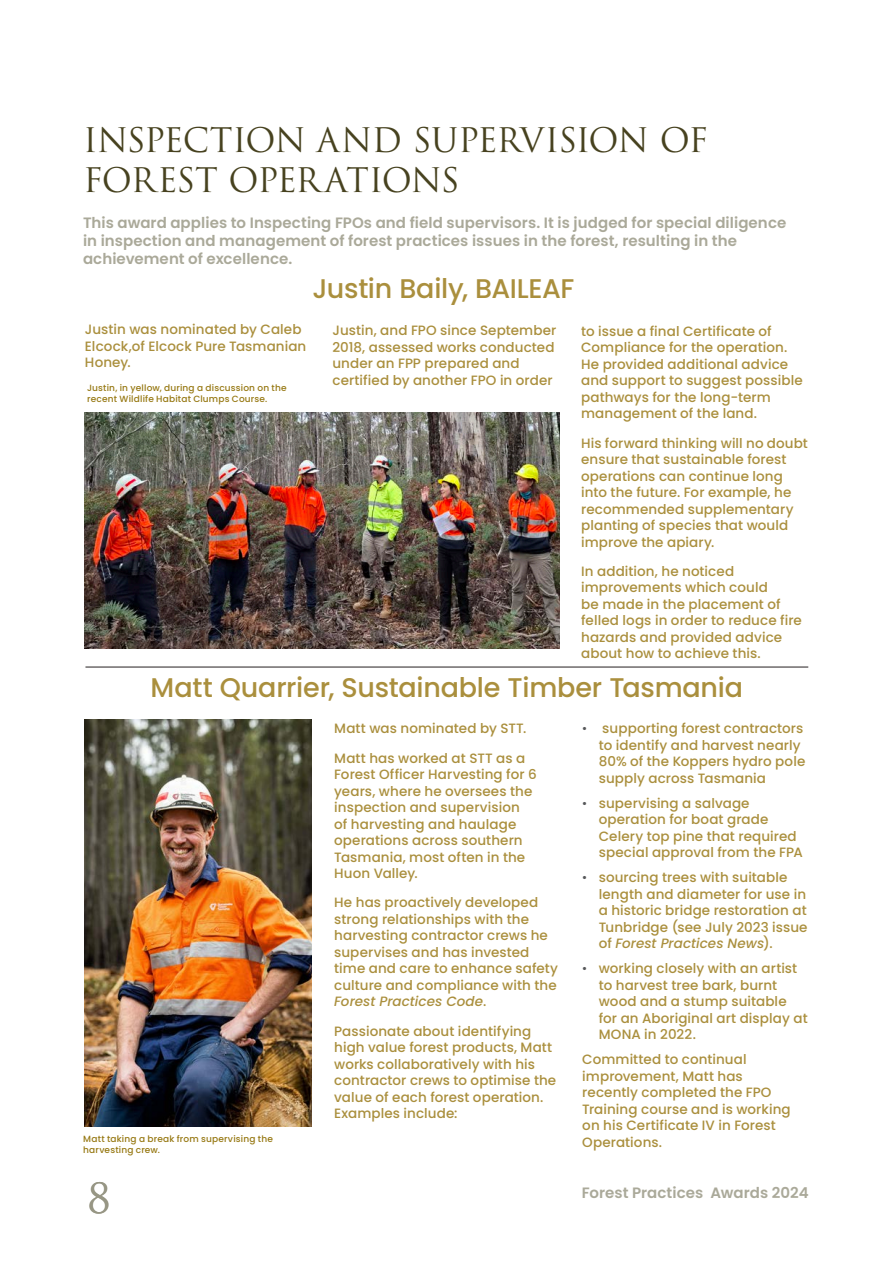
<style>
.page{position:relative;width:893px;height:1263px;background:#fff}
.page>*{position:absolute;margin:0;border:0;box-sizing:border-box;transform-origin:0 0}
.t1{font:40.5px "Trajan Pro 3";color:#979684}
.ArticleHeading{font:33px/39.6px "Trajan Pro 3";letter-spacing:-.03em;color:#47421f}
.sub_header_1{font:500 27px "Poppins";letter-spacing:-.01em;color:#aa8f3d}
.ArticleHeading-2{font:600 15px/18px "Poppins";letter-spacing:.005em;color:#aaa999}
.Body_No_span{font:500 13.5px/16.5px "Poppins";letter-spacing:.005em;color:#aa8f3d}
.Picture_caption{font:500 9px/10.8px "Poppins";letter-spacing:.02em;color:#977914}
.s1{font-style:italic}
.s2{font-weight:300;color:#57585a}
</style>
<div class="page">
<hr style="left:85px;top:667px;width:723px;height:1px;background:#231f20">
<img style="left:84px;top:719px;width:227px;height:407px">
<img style="left:84px;top:412px;width:475px;height:236px">
<p class="ArticleHeading" style="left:83px;top:122px;width:627px">INSPECTION AND SUPERVISION OF<br>FOREST OPERATIONS</p>
<p class="ArticleHeading-2" style="left:83px;top:214px;width:705px">This award applies to Inspecting FPOs and field supervisors. It is judged for special diligence in inspection and management of forest practices issues in the forest, resulting in the achievement of excellence.</p>
<p class="Body_No_span" style="left:85px;top:321px;width:223px">Justin was nominated by Caleb<br>Elcock,of Elcock Pure Tasmanian<br>Honey.</p>
<p class="Picture_caption" style="left:87px;top:382px;width:201px">Justin, in yellow, during a discussion on the recent Wildlife Habitat Clumps Course.</p>
<p class="sub_header_1" style="left:312px;top:273px;width:264px">Justin Baily, BAILEAF</p>
<p class="Body_No_span" style="left:332px;top:322px;width:225px">Justin, and FPO since September<br>2018, assessed works conducted under an FPP prepared and certified by another FPO in order</p>
<p class="Body_No_span" style="left:581px;top:323px;width:223px">to issue a final Certificate of<br>Compliance for the operation.<br>He provided additional advice and support to suggest possible pathways for the long-term management of the land.</p>
<p class="Body_No_span" style="left:581px;top:435px;width:228px">His forward thinking will no doubt ensure that sustainable forest operations can continue long into the future. For example, he recommended supplementary planting of species that would improve the apiary.</p>
<p class="Body_No_span" style="left:581px;top:563px;width:222px">In addition, he noticed improvements which could<br>be made in the placement of felled logs in order to reduce fire hazards and provided advice about how to achieve this.</p>
<p class="sub_header_1" style="left:151px;top:671px;width:594px">Matt Quarrier, Sustainable Timber Tasmania</p>
<p class="Body_No_span" style="left:334px;top:720px;width:194px">Matt was nominated by STT.</p>
<p class="Body_No_span" style="left:334px;top:750px;width:204px">Matt has worked at STT as a<br>Forest Officer Harvesting for 6 years, where he oversees the inspection and supervision<br>of harvesting and haulage operations across southern<br>Tasmania, most often in the<br>Huon Valley.</p>
<p class="Body_No_span" style="left:334px;top:894px;width:225px">He has proactively developed strong relationships with the harvesting contractor crews he supervises and has invested time and care to enhance safety culture and compliance with the<br><span class="s1">Forest Practices Code</span>.</p>
<p class="Body_No_span" style="left:334px;top:1023px;width:224px">Passionate about identifying high value forest products, Matt works collaboratively with his contractor crews to optimise the value of each forest operation.<br>Examples include:</p>
<p class="Body_No_span" style="left:599px;top:720px;width:208px;text-indent:-16px"><span class="s2">•</span> supporting forest contractors to identify and harvest nearly<br>80% of the Koppers hydro pole supply across Tasmania</p>
<p class="Body_No_span" style="left:599px;top:795px;width:205px;text-indent:-16px"><span class="s2">•</span> supervising a salvage operation for boat grade<br>Celery top pine that required special approval from the FPA</p>
<p class="Body_No_span" style="left:599px;top:869px;width:210px;text-indent:-16px"><span class="s2">•</span> sourcing trees with suitable length and diameter for use in a historic bridge restoration at<br>Tunbridge (see July 2023 issue of <span class="s1">Forest Practices News</span>).</p>
<p class="Body_No_span" style="left:599px;top:960px;width:210px;text-indent:-16px"><span class="s2">•</span> working closely with an artist to harvest tree bark, burnt wood and a stump suitable for an Aboriginal art display at<br>MONA in 2022.</p>
<p class="Body_No_span" style="left:582px;top:1051px;width:210px">Committed to continual improvement, Matt has recently completed the FPO<br>Training course and is working on his Certificate IV in Forest<br>Operations.</p>
<p class="Picture_caption" style="left:83px;top:1134px;width:191px">Matt taking a break from supervising the harvesting crew.</p>
<h1 class="t1" style="left:87px;top:1170px;width:25px">8</h1>
<p class="ArticleHeading-2" style="left:582px;top:1184px;width:228px">Forest Practices Awards 2024</p>
</div>
